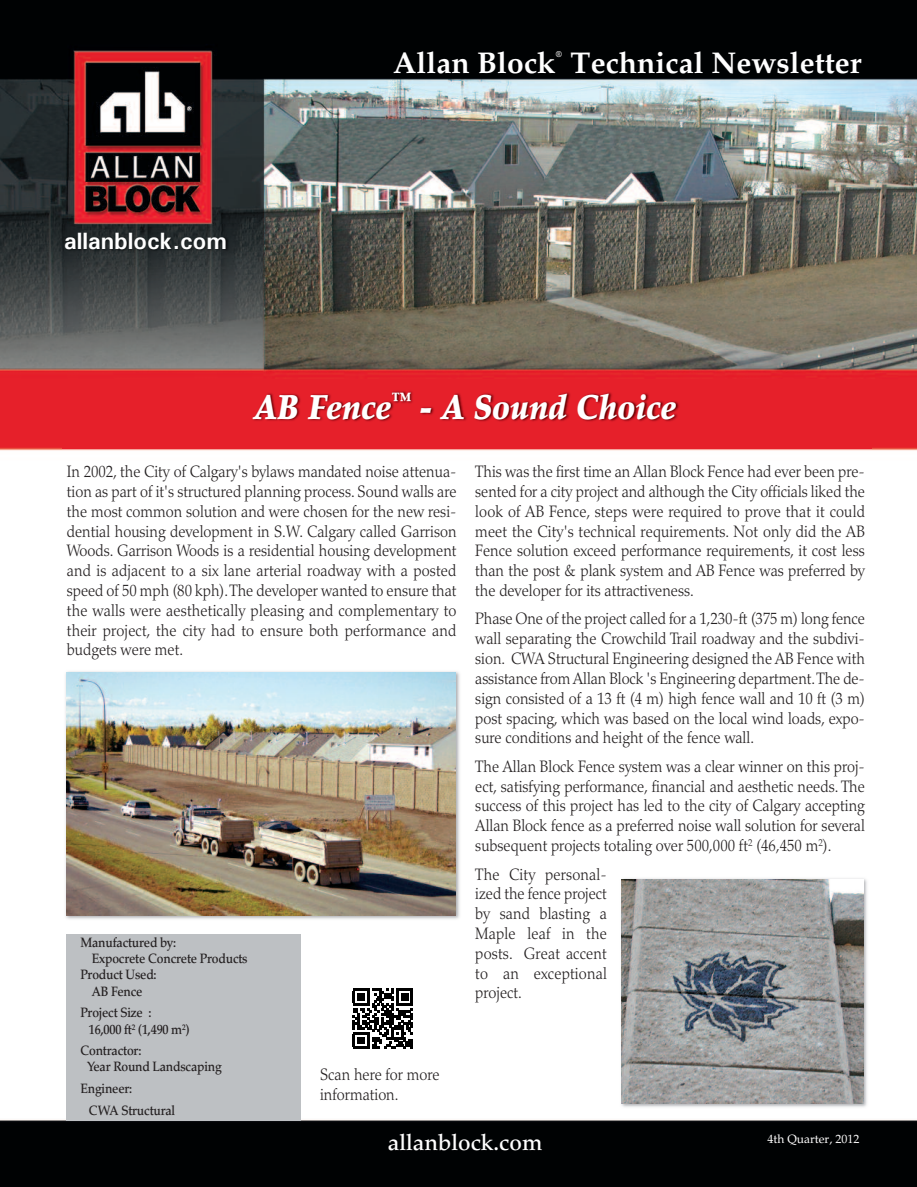
<style>
.page{position:relative;width:917px;height:1187px;background:#fff}
.page>*{position:absolute;margin:0;border:0;box-sizing:border-box;transform-origin:0 0}
.t1{font:italic 900 34.5px "Palatino";color:#fff;scale:.9 1}
.t2{font:700 30px "Palatino";color:#fff}
.t3{font:700 23.7px "Univers";color:#fff}
.t4{font:500 22.5px "Palatino";color:#fff}
.t5{font:300 16.5px/19.8px "Palatino";color:#231f20;text-align:justify;scale:.9 1}
.t6{font:500 13.5px/16.2px "Palatino";letter-spacing:-.015em;color:#231f20;scale:.9 1}
.t7{font:12px "Palatino";color:#fff}
.t8{font:italic 700 8.7px "Palatino";color:#fff;scale:.96 1}
</style>
<div class="page">
<img style="left:0;top:0;width:917px;height:1186px">
<img style="left:54px;top:225px;width:187px;height:42px">
<img style="left:62px;top:667px;width:403px;height:258px">
<img style="left:67px;top:672px;width:389px;height:243px">
<img style="left:62px;top:379px;width:809px;height:71px">
<div style="left:67px;top:934px;width:234px;height:186px;background:#bdc0c3"></div>
<img style="left:617px;top:874px;width:256px;height:238px">
<img style="left:622px;top:879px;width:241px;height:223px">
<div style="left:348px;top:986px;width:70px;height:65px;background:#fff"></div>
<svg style="left:353px;top:988px;width:60px;height:60px"></svg>
<p class="t8" style="left:556px;top:49px;width:8px">®</p>
<h2 class="t2" style="left:393px;top:45px;width:470px">Allan Block Technical Newsletter</h2>
<h3 class="t3" style="left:64px;top:227px;width:164px">allanblock.com</h3>
<h1 class="t1" style="left:254px;top:393px;width:470px">AB Fence<sup>™</sup> - A Sound Choice</h1>
<p class="t5" style="left:67px;top:463px;width:434px">In 2002, the City of Calgary's bylaws mandated noise attenua&shy;tion as part of it's structured planning process. Sound walls are the most common solution and were chosen for the new resi&shy;dential housing development in S.W. Calgary called Garrison Woods. Garrison Woods is a residential housing development and is adjacent to a six lane arterial roadway with a posted speed of 50 mph (80 kph).The developer wanted to ensure that the walls were aesthetically pleasing and complementary to their project, the city had to ensure both performance and budgets were met.</p>
<p class="t6" style="left:80px;top:935px;width:108px">Manufactured by:</p>
<p class="t6" style="left:92px;top:951px;width:175px">Expocrete Concrete Products</p>
<p class="t6" style="left:80px;top:968px;width:86px">Product Used:</p>
<p class="t6" style="left:92px;top:984px;width:58px">AB Fence</p>
<p class="t6" style="left:89px;top:1005px;width:113px;text-indent:-9px">Project Size :<br>16,000 ft<sup>2</sup> (1,490 m<sup>2</sup>)</p>
<p class="t6" style="left:87px;top:1043px;width:151px;text-indent:-7px">Contractor:<br>Year Round Landscaping</p>
<p class="t6" style="left:89px;top:1078px;width:97px;line-height:21.6px;text-indent:-9px">Engineer:<br>CWA Structural</p>
<p class="t5" style="left:320px;top:1065px;width:134px">Scan here for more information.</p>
<p class="t5" style="left:475px;top:463px;width:434px">This was the first time an Allan Block Fence had ever been pre&shy;sented for a city project and although the City officials liked the look of AB Fence, steps were required to prove that it could meet the City's technical requirements. Not only did the AB Fence solution exceed performance requirements, it cost less than the post &amp; plank system and AB Fence was preferred by the developer for its attractiveness.</p>
<p class="t5" style="left:475px;top:610px;width:434px">Phase One of the project called for a 1,230-ft (375 m) long fence wall separating the Crowchild Trail roadway and the subdivi&shy;sion. CWA Structural Engineering designed the AB Fence with assistance from Allan Block 's Engineering department.The de&shy;sign consisted of a 13 ft (4 m) high fence wall and 10 ft (3 m) post spacing, which was based on the local wind loads, expo&shy;sure conditions and height of the fence wall.</p>
<p class="t5" style="left:475px;top:758px;width:434px">The Allan Block Fence system was a clear winner on this proj&shy;ect, satisfying performance, financial and aesthetic needs. The success of this project has led to the city of Calgary accepting Allan Block fence as a preferred noise wall solution for several subsequent projects totaling over 500,000 ft<sup>2</sup> (46,450 m<sup>2</sup>).</p>
<p class="t5" style="left:475px;top:865px;width:148px">The City personal&shy;ized the fence project by sand blasting a Maple leaf in the posts. Great accent to an exceptional project.</p>
<h3 class="t4" style="left:388px;top:1133px;width:156px">allanblock.com</h3>
<p class="t7" style="left:767px;top:1131px;width:93px">4th Quarter, 2012</p>
</div>
